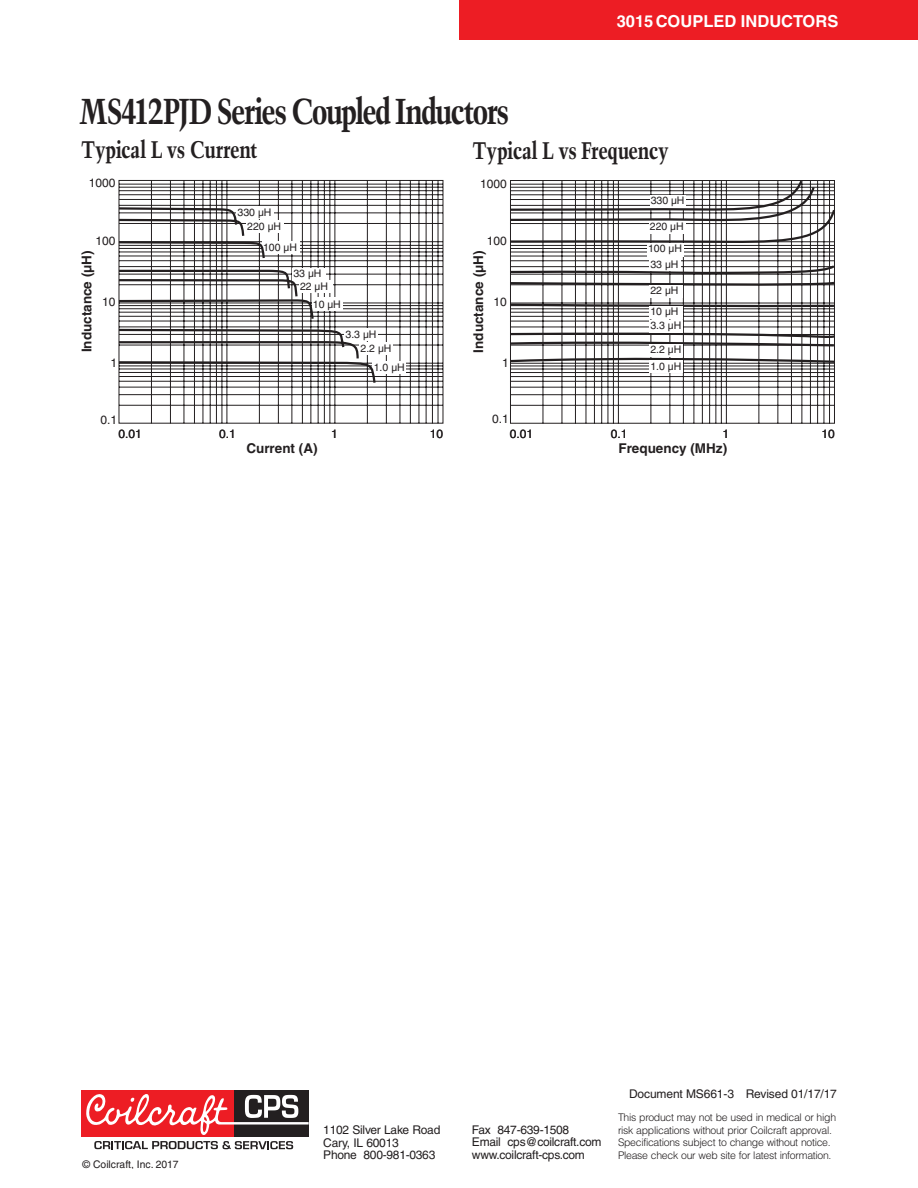
<style>
.page{position:relative;width:918px;height:1188px;background:#fff}
.page>*{position:absolute;margin:0;border:0;box-sizing:border-box;transform-origin:0 0}
.t1{font:700 condensed 36px "Trump Mediaeval";letter-spacing:-.045em;color:#231f20}
.t2{font:700 condensed 24px "Trump Mediaeval";letter-spacing:-.015em;color:#231f20}
.t3{font:700 16.5px "Helvetica";color:#fff}
.t4{font:700 13.5px "Helvetica";color:#231f20}
.t5{font:12px/12.5px "Helvetica";letter-spacing:-.02em;color:#231f20}
.t6{font:300 10.5px/12.5px "Helvetica";letter-spacing:-.03em;color:#231f20}
.t7{font:10.5px/14px "Helvetica";color:#231f20}
</style>
<div class="page">
<div style="left:459px;top:0;width:459px;height:40px;background:#ed1d24"></div>
<div style="left:234px;top:1090px;width:75px;height:47px;background:#231f20"></div>
<div style="left:81px;top:1090px;width:153px;height:47px;background:#ed1d24"></div>
<svg style="left:86px;top:1094px;width:223px;height:41px"></svg>
<svg style="left:94px;top:1141px;width:199px;height:8px"></svg>
<svg style="left:118px;top:180px;width:326px;height:244px"></svg>
<div style="left:345px;top:329px;width:33px;height:12px;background:#fff"></div>
<div style="left:360px;top:343px;width:33px;height:12px;background:#fff"></div>
<div style="left:373px;top:362px;width:33px;height:12px;background:#fff"></div>
<svg style="left:118px;top:206px;width:259px;height:179px"></svg>
<svg style="left:510px;top:244px;width:325px;height:180px"></svg>
<svg style="left:510px;top:263px;width:325px;height:101px"></svg>
<div style="left:649px;top:285px;width:34px;height:12px;background:#fff"></div>
<div style="left:649px;top:256px;width:32px;height:15px;background:#fff"></div>
<div style="left:649px;top:306px;width:34px;height:13px;background:#fff"></div>
<div style="left:647px;top:243px;width:37px;height:14px;background:#fff"></div>
<div style="left:649px;top:320px;width:34px;height:12px;background:#fff"></div>
<div style="left:649px;top:344px;width:34px;height:12px;background:#fff"></div>
<div style="left:649px;top:360px;width:34px;height:13px;background:#fff"></div>
<svg style="left:510px;top:180px;width:325px;height:64px"></svg>
<h1 class="t1" style="left:79px;top:88px;width:431px">MS412PJD Series Coupled Inductors</h1>
<h3 class="t3" style="left:617px;top:11px;width:223px">3015 COUPLED INDUCTORS</h3>
<h2 class="t2" style="left:81px;top:135px;width:178px">Typical L vs Current</h2>
<h2 class="t2" style="left:472px;top:135px;width:198px">Typical L vs Frequency</h2>
<p class="t5" style="left:89px;top:177px;width:28px">1000</p>
<p class="t5" style="left:480px;top:177px;width:28px">1000</p>
<p class="t7" style="left:238px;top:205px;width:35px">330 µH</p>
<p class="t7" style="left:651px;top:194px;width:35px">330 µH</p>
<p class="t7" style="left:247px;top:219px;width:35px">220 µH</p>
<p class="t5" style="left:95px;top:234px;width:22px">100</p>
<p class="t4" style="left:79px;top:352px;width:104px;rotate:-90deg">Inductance (µH)</p>
<p class="t5" style="left:102px;top:295px;width:15px">10</p>
<p class="t5" style="left:111px;top:356px;width:8px">1</p>
<p class="t7" style="left:263px;top:240px;width:35px">100 µH</p>
<p class="t7" style="left:293px;top:267px;width:30px">33 µH</p>
<p class="t7" style="left:300px;top:280px;width:30px">22 µH</p>
<p class="t7" style="left:313px;top:297px;width:30px">10 µH</p>
<p class="t7" style="left:361px;top:327px;width:32px;text-indent:-15px">3.3 µH<br>2.2 µH</p>
<p class="t7" style="left:374px;top:361px;width:32px">1.0 µH</p>
<p class="t5" style="left:487px;top:234px;width:22px">100</p>
<p class="t4" style="left:470px;top:353px;width:104px;rotate:-90deg">Inductance (µH)</p>
<p class="t5" style="left:494px;top:295px;width:15px">10</p>
<p class="t5" style="left:502px;top:356px;width:8px">1</p>
<p class="t7" style="left:650px;top:219px;width:35px">220 µH</p>
<p class="t7" style="left:650px;top:257px;width:30px">33 µH</p>
<p class="t7" style="left:648px;top:241px;width:35px">100 µH</p>
<p class="t7" style="left:650px;top:284px;width:30px">22 µH</p>
<p class="t7" style="left:650px;top:305px;width:30px">10 µH</p>
<p class="t7" style="left:650px;top:319px;width:32px">3.3 µH</p>
<p class="t7" style="left:650px;top:341px;width:32px;line-height:16.4px">2.2 µH<br>1.0 µH</p>
<p class="t5" style="left:101px;top:414px;width:18px">0.1</p>
<p class="t5" style="left:492px;top:413px;width:18px">0.1</p>
<p class="t5" style="left:118px;top:427px;width:25px">0.01</p>
<p class="t5" style="left:219px;top:427px;width:18px">0.1</p>
<p class="t5" style="left:331px;top:427px;width:8px">1</p>
<p class="t5" style="left:430px;top:427px;width:15px">10</p>
<p class="t4" style="left:246px;top:440px;width:73px">Current (A)</p>
<p class="t5" style="left:510px;top:427px;width:25px">0.01</p>
<p class="t5" style="left:611px;top:427px;width:18px">0.1</p>
<p class="t5" style="left:723px;top:427px;width:8px">1</p>
<p class="t5" style="left:821px;top:427px;width:15px">10</p>
<p class="t4" style="left:618px;top:440px;width:110px">Frequency (MHz)</p>
<p class="t5" style="left:629px;top:1088px;width:209px">Document MS661-3 Revised 01/17/17</p>
<p class="t7" style="left:83px;top:1157px;width:98px">© Coilcraft, Inc. 2017</p>
<p class="t5" style="left:323px;top:1124px;width:119px">1102 Silver Lake Road<br>Cary, IL 60013<br>Phone 800-981-0363</p>
<p class="t5" style="left:472px;top:1123px;width:131px">Fax 847-639-1508<br>Email cps@coilcraft.com www.coilcraft-cps.com</p>
<p class="t6" style="left:618px;top:1111px;width:220px">This product may not be used in medical or high risk applications without prior Coilcraft approval.<br>Specifications subject to change without notice.<br>Please check our web site for latest information.</p>
</div>
